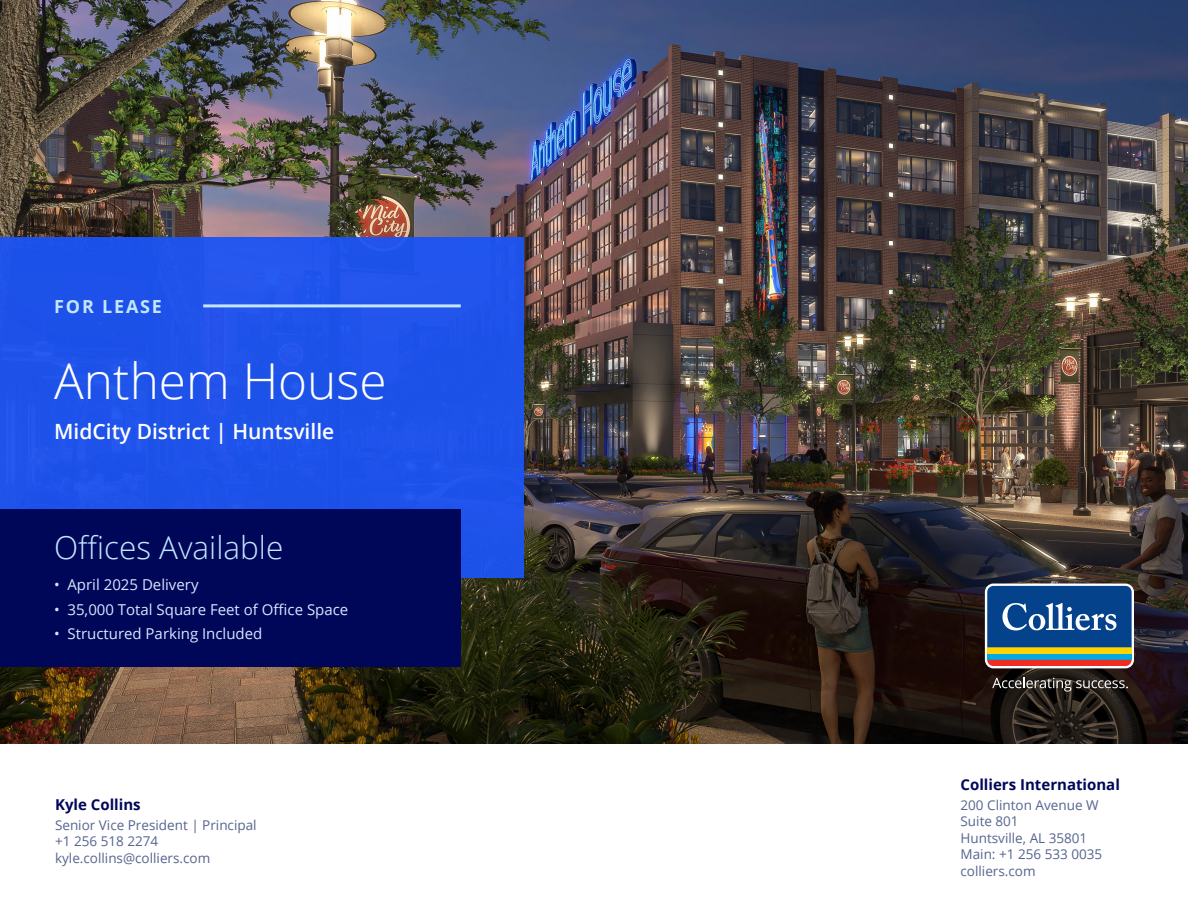
<style>
.page{position:relative;width:1188px;height:918px;background:#fff}
.page>*{position:absolute;margin:0;border:0;box-sizing:border-box;transform-origin:0 0}
.Street_Name{font:300 49.5px "Open Sans";color:#fff}
.t1{font:300 31.5px "Open Sans";color:#c3e6ff}
.Location{font:600 21px "Open Sans";color:#fff}
.Type{font:700 18px "Open Sans";letter-spacing:.1em;color:#c3e6ff}
.t2{font:15px "Open Sans";color:#dbe5ff}
.Colliers_International{font:700 15px "Open Sans";color:#000759}
.Firstname_Lastname{font:700 15px "Open Sans";color:#000759}
.Colliers_Address{font:13.5px/16.5px "Open Sans";color:#56648f}
.Contact_Information{font:13.5px "Open Sans";color:#56648f}
</style>
<div class="page">
<img style="left:0;top:0;width:1188px;height:743px">
<div style="left:0;top:237px;width:524px;height:341px;background:#1e52e9"></div>
<div style="left:0;top:509px;width:460px;height:157px;background:#000759"></div>
<hr style="left:203px;top:304px;width:258px;height:3px;background:#c3e6ff">
<div style="left:985px;top:584px;width:149px;height:84px;background:linear-gradient(to right,#fefbfb,#fefbfb);border-radius:8px"></div>
<div style="left:987px;top:654px;width:145px;height:6px;background:#00a8e4"></div>
<div style="left:987px;top:647px;width:145px;height:7px;background:#fed503"></div>
<svg style="left:987px;top:660px;width:145px;height:6px"></svg>
<svg style="left:987px;top:586px;width:145px;height:61px;background:#215798"></svg>
<svg style="left:992px;top:677px;width:136px;height:15px;background:#48433f"></svg>
<p class="Type" style="left:54px;top:294px;width:109px">FOR LEASE</p>
<p class="Street_Name" style="left:54px;top:347px;width:334px">Anthem House</p>
<p class="Location" style="left:54px;top:417px;width:282px">MidCity District | Huntsville</p>
<p class="t1" style="left:54px;top:526px;width:231px">Offices Available</p>
<p class="t2" style="left:54px;top:574px;width:146px">• April 2025 Delivery</p>
<p class="t2" style="left:54px;top:599px;width:296px">• 35,000 Total Square Feet of Office Space</p>
<p class="t2" style="left:54px;top:624px;width:210px">• Structured Parking Included</p>
<p class="Firstname_Lastname" style="left:55px;top:794px;width:87px">Kyle Collins</p>
<p class="Contact_Information" style="left:55px;top:816px;width:203px">Senior Vice President | Principal</p>
<p class="Contact_Information" style="left:55px;top:832px;width:105px">+1 256 518 2274</p>
<p class="Contact_Information" style="left:55px;top:849px;width:157px">kyle.collins@colliers.com</p>
<p class="Colliers_International" style="left:961px;top:774px;width:161px">Colliers International</p>
<p class="Colliers_Address" style="left:961px;top:796px;width:140px">200 Clinton Avenue W</p>
<p class="Colliers_Address" style="left:961px;top:813px;width:143px">Suite 801<br>Huntsville, AL 35801<br>Main: +1 256 533 0035 colliers.com</p>
</div>
